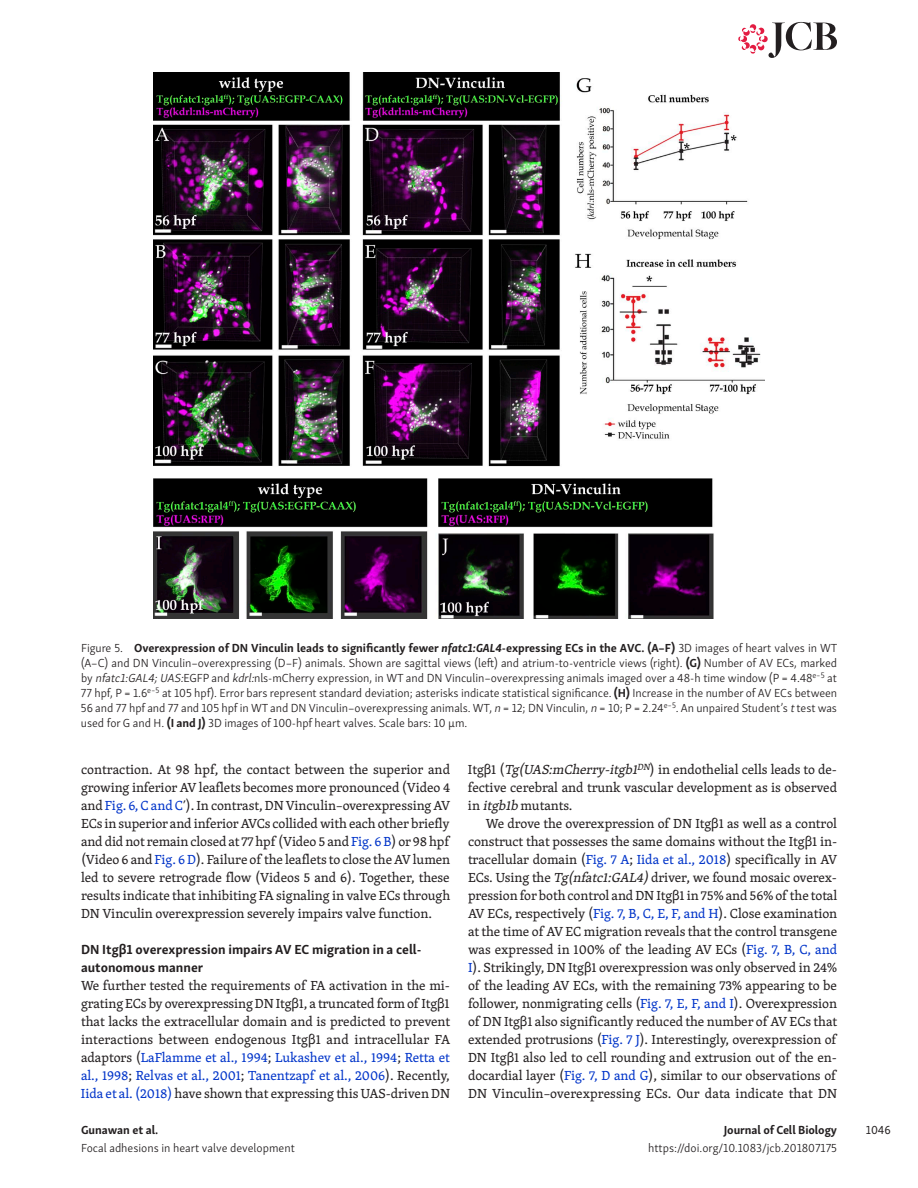
<style>
.page{position:relative;width:918px;height:1188px;background:#fff}
.page>*{position:absolute;margin:0;border:0;box-sizing:border-box;transform-origin:0 0}
.t1{font:13.5px/18px "Skolar PE";letter-spacing:-.005em;color:#231f20;text-align:justify}
.t2{font:700 13.5px/18px "Skolar Sans PE";color:#231f20}
.t3{font:300 12px/15px "Skolar Sans PE";color:#231f20;text-align:justify}
.t4{font:700 12px "Skolar Sans PE";letter-spacing:-.005em;color:#231f20}
.t5{font:12px "Skolar Sans PE";color:#231f20}
.s1{font-weight:700}
.s2{font-weight:700;font-style:italic}
.s3{font-style:italic}
.s4{color:#0034c9}
</style>
<div class="page">
<svg style="left:738px;top:22px;width:99px;height:36px"></svg>
<img style="left:153px;top:72px;width:612px;height:547px">
<p class="t3" style="left:81px;top:639px;width:758px">Figure 5. <span class="s1">Overexpression of DN Vinculin leads to significantly fewer</span> <span class="s2">nfatc1:GAL4</span><span class="s1">-expressing ECs in the AVC. (A–F)</span> 3D images of heart valves in WT (A–C) and DN Vinculin–overexpressing (D–F) animals. Shown are sagittal views (left) and atrium-to-ventricle views (right). <span class="s1">(G)</span> Number of AV ECs, marked by <span class="s3">nfatc1:GAL4;UAS:</span>EGFP and <span class="s3">kdrl:</span>nls-mCherry expression, in WT and DN Vinculin–overexpressing animals imaged over a 48-h time window (P = 4.48<sup>e−5</sup> at 77 hpf, P = 1.6<sup>e−5</sup> at 105 hpf). Error bars represent standard deviation; asterisks indicate statistical significance. <span class="s1">(H)</span> Increase in the number of AV ECs between 56 and 77 hpf and 77 and 105 hpf in WT and DN Vinculin–overexpressing animals. WT, <span class="s3">n</span> = 12; DN Vinculin, <span class="s3">n</span> = 10; P = 2.24<sup>e−5</sup>. An unpaired Student’s <span class="s3">t</span>test was used for G and H. <span class="s1">(I and J)</span> 3D images of 100-hpf heart valves. Scale bars: 10 µm.</p>
<p class="t1" style="left:81px;top:760px;width:371px">contraction. At 98 hpf, the contact between the superior and growing inferior AV leaflets becomes more pronounced (Video 4 and <span class="s4">Fig. 6, C and C</span>′). In contrast, DN Vinculin–overexpressing AV ECs in superior and inferior AVCs collided with each other briefly and did not remain closed at 77 hpf (Video 5 and <span class="s4">Fig. 6 B</span>) or 98 hpf (Video 6 and <span class="s4">Fig. 6 D</span>). Failure of the leaflets to close the AV lumen led to severe retrograde flow (Videos 5 and 6). Together, these results indicate that inhibiting FA signaling in valve ECs through DN Vinculin overexpression severely impairs valve function.</p>
<p class="t2" style="left:81px;top:939px;width:342px">DN Itgβ1 overexpression impairs AV EC migration in a cell&shy;autonomous manner</p>
<p class="t1" style="left:81px;top:976px;width:371px">We further tested the requirements of FA activation in the mi&shy;grating ECs by overexpressing DN Itgβ1, a truncated form of Itgβ1 that lacks the extracellular domain and is predicted to prevent interactions between endogenous Itgβ1 and intracellular FA adaptors (<span class="s4">LaFlamme et al., 1994</span>; <span class="s4">Lukashev et al., 1994</span>; <span class="s4">Retta et al., 1998</span>; <span class="s4">Relvas et al., 2001</span>; <span class="s4">Tanentzapf et al., 2006</span>). Recently, <span class="s4">Iida et al. (2018)</span> have shown that expressing this UAS-driven DN</p>
<p class="t4" style="left:81px;top:1120px;width:79px">Gunawan et al.</p>
<p class="t3" style="left:81px;top:1140px;width:215px">Focal adhesions in heart valve development</p>
<p class="t1" style="left:468px;top:760px;width:371px">Itgβ1 (<span class="s3">Tg(UAS:mCherry-itgb1</span><sup>DN</sup>) in endothelial cells leads to de&shy;fective cerebral and trunk vascular development as is observed in <span class="s3">itgb1b</span> mutants.</p>
<p class="t1" style="left:468px;top:814px;width:371px;text-indent:18px">We drove the overexpression of DN Itgβ1 as well as a control construct that possesses the same domains without the Itgβ1 in&shy;tracellular domain (<span class="s4">Fig. 7 A</span>; <span class="s4">Iida et al., 2018</span>) specifically in AV ECs. Using the <span class="s3">Tg(nfatc1:GAL4)</span>driver, we found mosaic overex&shy;pression for both control and DN Itgβ1 in 75% and 56% of the total AV ECs, respectively (<span class="s4">Fig. 7, B, C, E, F, and H</span>). Close examination at the time of AV EC migration reveals that the control transgene was expressed in 100% of the leading AV ECs (<span class="s4">Fig. 7, B, C, and I</span>). Strikingly, DN Itgβ1 overexpression was only observed in 24% of the leading AV ECs, with the remaining 73% appearing to be follower, nonmigrating cells (<span class="s4">Fig. 7, E, F, and I</span>). Overexpression of DN Itgβ1 also significantly reduced the number of AV ECs that extended protrusions (<span class="s4">Fig. 7 J</span>). Interestingly, overexpression of DN Itgβ1 also led to cell rounding and extrusion out of the en&shy;docardial layer (<span class="s4">Fig. 7, D and G</span>), similar to our observations of DN Vinculin–overexpressing ECs. Our data indicate that DN</p>
<p class="t4" style="left:724px;top:1120px;width:115px">Journal of Cell Biology</p>
<p class="t3" style="left:648px;top:1140px;width:190px">https://doi.org/10.1083/jcb.201807175</p>
<p class="t5" style="left:866px;top:1121px;width:27px">1046</p>
</div>
